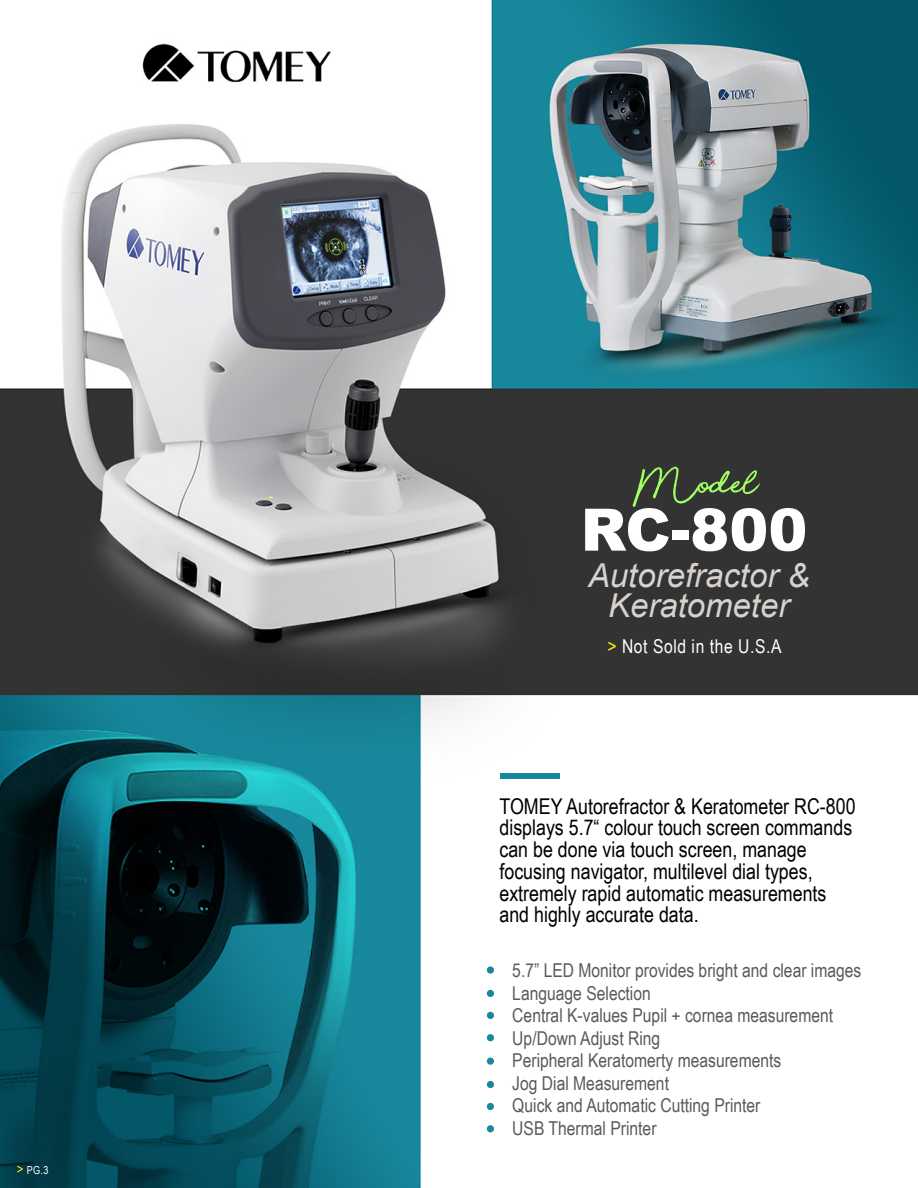
<style>
.page{position:relative;width:918px;height:1188px;background:#fff}
.page>*{position:absolute;margin:0;border:0;box-sizing:border-box;transform-origin:0 0}
.t1{font:59.1px "Beauty";color:#a0ff63}
.t2{font:900 58.5px "Arial";color:#fff}
.t3{font:italic 33px/29.2px "Arial";color:#d7d2cd;text-align:center}
.t4{font:21.75px/21.8px "Arial Narrow";color:#000}
.t5{font:19.05px/22.5px "Arial Narrow";color:#5b5a5a}
.t6{font:19.05px "Arial Narrow";letter-spacing:.03em;color:#fff}
.t7{font:11.1px "Arial Narrow";color:#fff}
.s1{font-size:14.1px;color:#f9e811}
.s2{color:#f9e811}
</style>
<div class="page">
<img style="left:0;top:0;width:918px;height:1188px">
<svg style="left:487px;top:966px;width:7px;height:8px"></svg>
<svg style="left:487px;top:990px;width:7px;height:7px"></svg>
<svg style="left:487px;top:1012px;width:7px;height:7px"></svg>
<svg style="left:487px;top:1034px;width:7px;height:7px"></svg>
<svg style="left:487px;top:1058px;width:7px;height:7px"></svg>
<svg style="left:487px;top:1081px;width:7px;height:7px"></svg>
<svg style="left:487px;top:1103px;width:7px;height:7px"></svg>
<svg style="left:487px;top:1125px;width:7px;height:7px"></svg>
<svg style="left:500px;top:773px;width:60px;height:6px"></svg>
<p class="t7" style="left:17px;top:1162px;width:33px"><span class="s1">&gt;</span> PG.3</p>
<h1 class="t1" style="left:633px;top:460px;width:136px">Model:</h1>
<h2 class="t2" style="left:581px;top:487px;width:228px">RC-800</h2>
<h3 class="t3" style="left:588px;top:562px;width:223px">Autorefractor &amp;<br>Keratometer</h3>
<p class="t6" style="left:607px;top:633px;width:176px"><span class="s2">&gt;</span> Not Sold in the U.S.A</p>
<p class="t4" style="left:499px;top:794px;width:358px">TOMEY Autorefractor &amp; Keratometer RC-800 displays 5.7“ colour touch screen commands can be done via touch screen, manage focusing navigator, multilevel dial types, extremely rapid automatic measurements and highly accurate data.</p>
<p class="t5" style="left:512px;top:959px;width:351px">5.7” LED Monitor provides bright and clear images<br>Language Selection<br>Central K-values Pupil + cornea measurement<br>Up/Down Adjust Ring<br>Peripheral Keratomerty measurements<br>Jog Dial Measurement<br>Quick and Automatic Cutting Printer<br>USB Thermal Printer</p>
</div>
